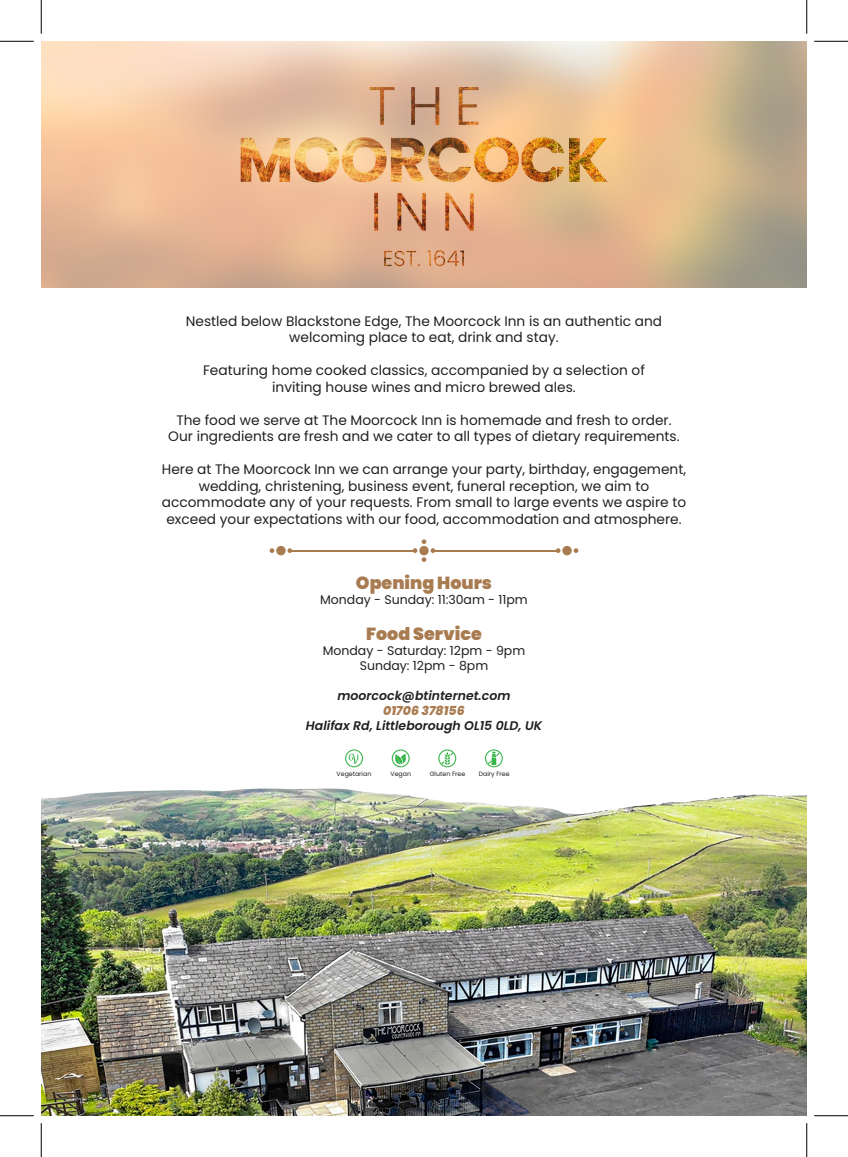
<style>
.page{position:relative;width:848px;height:1157px;background:#fff}
.page>*{position:absolute;margin:0;border:0;box-sizing:border-box;transform-origin:0 0}
.t1{font:900 17.5px "Poppins";color:#a97b50}
.t2{font:13.75px/16.5px "Poppins";color:#231f20;text-align:center}
.t3{font:12.5px/15px "Poppins";color:#231f20;text-align:center}
.t4{font:italic 600 12.5px "Poppins";color:#231f20}
.t5{font:italic 800 12.5px "Poppins";color:#a97b50}
.t6{font:6.25px "Poppins";color:#231f20}
</style>
<div class="page">
<img style="left:41px;top:41px;width:766px;height:246px">
<div style="left:276px;top:546px;width:10px;height:9px;background:#a97b50;border-radius:50%"></div>
<svg style="left:270px;top:548px;width:4px;height:5px"></svg>
<svg style="left:287px;top:548px;width:5px;height:5px"></svg>
<svg style="left:413px;top:539px;width:22px;height:23px"></svg>
<hr style="left:292px;top:550px;width:121px;height:1px;background:#a97b50">
<div style="left:562px;top:546px;width:10px;height:9px;background:#a97b50;border-radius:50%"></div>
<svg style="left:574px;top:548px;width:4px;height:5px"></svg>
<svg style="left:556px;top:548px;width:4px;height:5px"></svg>
<hr style="left:435px;top:550px;width:121px;height:1px;background:#a97b50">
<img style="left:41px;top:788px;width:766px;height:327px">
<svg style="left:485px;top:749px;width:18px;height:18px"></svg>
<svg style="left:438px;top:749px;width:18px;height:18px"></svg>
<svg style="left:392px;top:749px;width:18px;height:18px"></svg>
<svg style="left:345px;top:749px;width:18px;height:18px"></svg>
<hr style="left:0;top:41px;width:34px;height:1px;background:#000">
<hr style="left:814px;top:41px;width:34px;height:1px;background:#000">
<hr style="left:0;top:1115px;width:34px;height:1px;background:#000">
<hr style="left:814px;top:1115px;width:34px;height:1px;background:#000">
<hr style="left:41px;top:0;width:1px;height:34px;background:#000">
<hr style="left:41px;top:1122px;width:1px;height:34px;background:#000">
<hr style="left:806px;top:0;width:1px;height:34px;background:#000">
<hr style="left:806px;top:1122px;width:1px;height:34px;background:#000">
<p class="t2" style="left:186px;top:313px;width:478px">Nestled below Blackstone Edge, The Moorcock Inn is an authentic and welcoming place to eat, drink and stay.</p>
<p class="t2" style="left:203px;top:362px;width:443px">Featuring home cooked classics, accompanied by a selection of inviting house wines and micro brewed ales.</p>
<p class="t2" style="left:168px;top:412px;width:513px">The food we serve at The Moorcock Inn is homemade and fresh to order.<br>Our ingredients are fresh and we cater to all types of dietary requirements.</p>
<p class="t2" style="left:162px;top:461px;width:526px">Here at The Moorcock Inn we can arrange your party, birthday, engagement, wedding, christening, business event, funeral reception, we aim to accommodate any of your requests. From small to large events we aspire to exceed your expectations with our food, accommodation and atmosphere.</p>
<p class="t1" style="left:356px;top:572px;width:138px">Opening Hours</p>
<p class="t3" style="left:320px;top:591px;width:209px">Monday - Sunday: 11:30am - 11pm</p>
<p class="t1" style="left:366px;top:623px;width:117px">Food Service</p>
<p class="t3" style="left:323px;top:642px;width:204px">Monday - Saturday: 12pm - 9pm<br>Sunday: 12pm - 8pm</p>
<p class="t4" style="left:337px;top:688px;width:174px">moorcock@btinternet.com</p>
<p class="t5" style="left:383px;top:703px;width:83px">01706 378156</p>
<p class="t4" style="left:306px;top:718px;width:238px">Halifax Rd, Littleborough OL15 0LD, UK</p>
<p class="t6" style="left:337px;top:769px;width:36px">Vegetarian</p>
<p class="t6" style="left:390px;top:769px;width:22px">Vegan</p>
<p class="t6" style="left:430px;top:769px;width:37px">Gluten Free</p>
<p class="t6" style="left:479px;top:769px;width:32px">Dairy Free</p>
</div>
